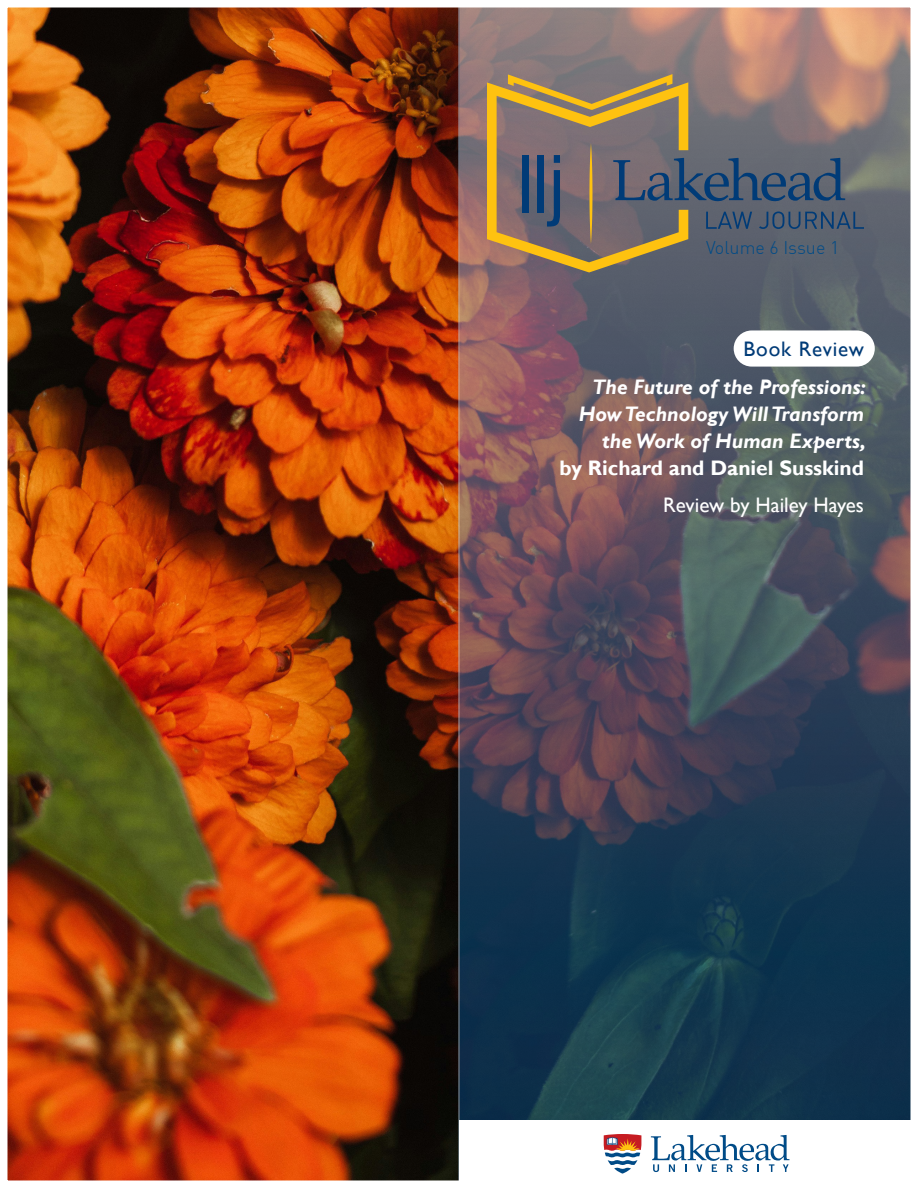
<style>
.page{position:relative;width:918px;height:1188px;background:#fff}
.page>*{position:absolute;margin:0;border:0;box-sizing:border-box;transform-origin:0 0}
.Book_Review_Title{font:italic 700 21px/27px "Gill Sans";color:#fff;text-align:right}
.Cover_Title{font:700 21px "Gill Sans";color:#fff}
.Cover_Author{font:21px "Gill Sans";color:#fff}
.Book_Review_Subtitle{font:21px "Gill Sans";letter-spacing:.04em;color:#003b77}
.t1{font:300 18px "DIN";color:#004b87}
</style>
<div class="page">
<img style="left:7px;top:7px;width:904px;height:1174px">
<p class="t1" style="left:706px;top:237px;width:135px">Volume 6 Issue 1</p>
<p class="Book_Review_Subtitle" style="left:744px;top:337px;width:122px">Book Review</p>
<p class="Book_Review_Title" style="left:579px;top:374px;width:289px">The Future of the Professions:<br>How Technology Will Transform the Work of Human Experts,</p>
<p class="Cover_Title" style="left:560px;top:455px;width:306px">by Richard and Daniel Susskind</p>
<p class="Cover_Author" style="left:663px;top:493px;width:202px">Review by Hailey Hayes</p>
</div>
